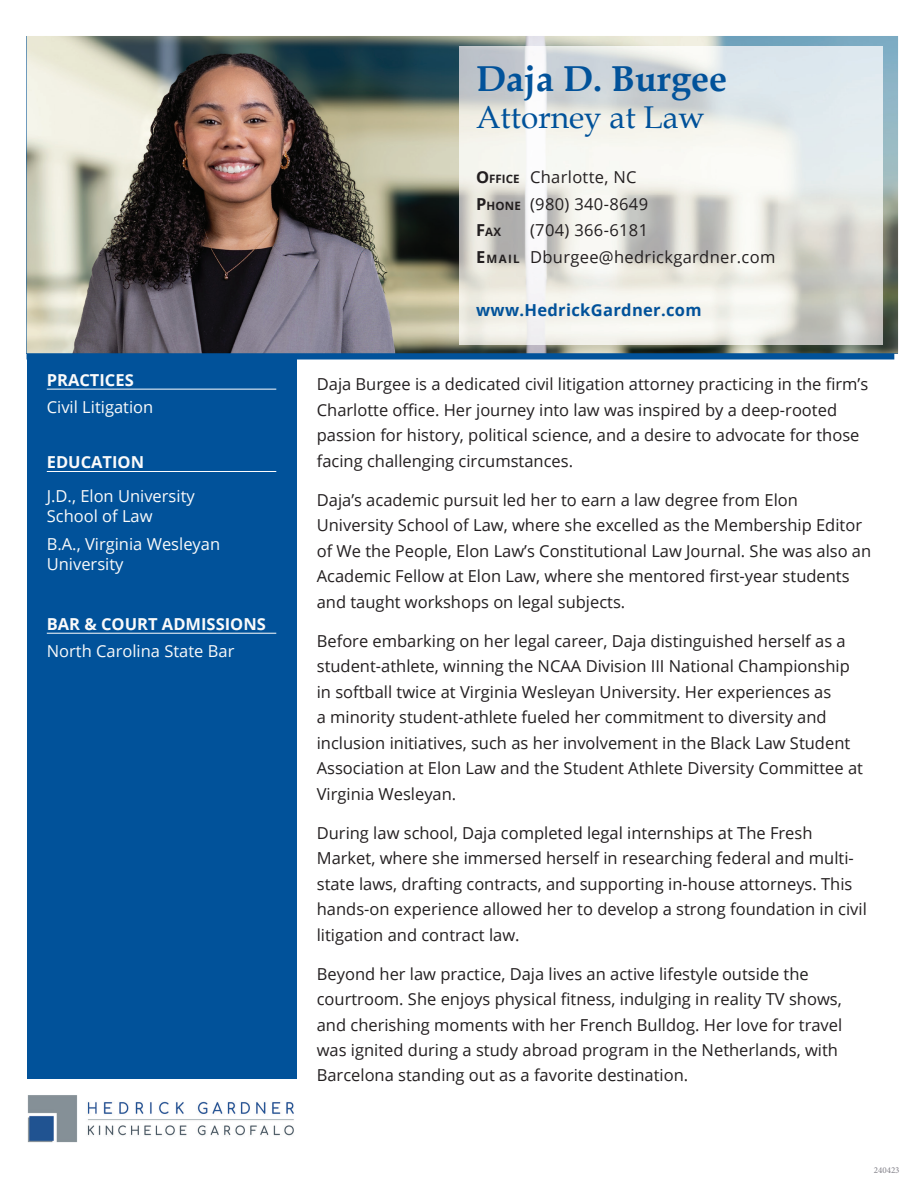
<style>
.page{position:relative;width:918px;height:1188px;background:#fff}
.page>*{position:absolute;margin:0;border:0;box-sizing:border-box;transform-origin:0 0}
.t1{font:700 36px "Book Antiqua";color:#01529a}
.t2{font:31.5px "Book Antiqua";color:#01529a}
.t3{font:16.5px/25.5px "Open Sans";color:#231f20}
.t4{font:16.5px/19.8px "Open Sans";color:#fafafa}
.t5{font:16.5px/26.5px "Open Sans";letter-spacing:.02em;color:#231f20}
.t6{font:700 16.5px "Open Sans";color:#fafafa}
.t7{font:700 16.5px "Open Sans";letter-spacing:.02em;color:#01529a}
.t8{font:700 11.55px "Open Sans";color:#231f20}
.t9{font:9px "Minion Pro";color:#807f87}
.s1{font-weight:700}
.s2{font-weight:700;font-size:11.55px}
.s3{font-size:16.5px}
</style>
<div class="page">
<img style="left:27px;top:36px;width:871px;height:317px">
<div style="left:27px;top:356px;width:270px;height:723px;background:#01529a"></div>
<hr style="left:47px;top:389px;width:229px;height:1px;background:#fff">
<hr style="left:47px;top:471px;width:229px;height:1px;background:#fff">
<hr style="left:47px;top:633px;width:229px;height:1px;background:#fff">
<div style="left:27px;top:353px;width:867px;height:6px;background:#01529a"></div>
<img style="left:459px;top:46px;width:424px;height:299px">
<img style="left:27px;top:1095px;width:267px;height:48px">
<p class="t6" style="left:47px;top:368px;width:89px">PRACTICES</p>
<p class="t4" style="left:47px;top:396px;width:108px">Civil Litigation</p>
<p class="t6" style="left:47px;top:451px;width:99px">EDUCATION</p>
<p class="t4" style="left:47px;top:485px;width:150px">J.D., Elon University<br>School of Law</p>
<p class="t4" style="left:47px;top:534px;width:175px">B.A., Virginia Wesleyan<br>University</p>
<p class="t6" style="left:47px;top:613px;width:221px">BAR &amp; COURT ADMISSIONS</p>
<p class="t4" style="left:47px;top:640px;width:189px">North Carolina State Bar</p>
<h1 class="t1" style="left:476px;top:54px;width:252px">Daja D. Burgee</h1>
<h2 class="t2" style="left:476px;top:96px;width:230px">Attorney at Law</h2>
<p class="t5" style="left:476px;top:164px;width:174px"><span class="s1">O</span><span class="s2">FFICE</span> Charlotte, NC<br><span class="s1">P</span><span class="s2">HONE</span> (980) 340-8649</p>
<p class="t8" style="left:476px;top:224px;width:27px"><span class="s3">F</span>AX</p>
<p class="t5" style="left:476px;top:217px;width:301px;text-indent:54px">(704) 366-6181<br><span class="s1">E</span><span class="s2">MAIL</span> Dburgee@hedrickgardner.com</p>
<p class="t7" style="left:476px;top:298px;width:227px">www.HedrickGardner.com</p>
<p class="t3" style="left:317px;top:371px;width:553px">Daja Burgee is a dedicated civil litigation attorney practicing in the firm’s Charlotte office. Her journey into law was inspired by a deep-rooted passion for history, political science, and a desire to advocate for those facing challenging circumstances.</p>
<p class="t3" style="left:317px;top:486px;width:556px">Daja’s academic pursuit led her to earn a law degree from Elon University School of Law, where she excelled as the Membership Editor of We the People, Elon Law’s Constitutional Law Journal. She was also an Academic Fellow at Elon Law, where she mentored first-year students and taught workshops on legal subjects.</p>
<p class="t3" style="left:317px;top:627px;width:548px">Before embarking on her legal career, Daja distinguished herself as a student-athlete, winning the NCAA Division III National Championship in softball twice at Virginia Wesleyan University. Her experiences as<br>a minority student-athlete fueled her commitment to diversity and inclusion initiatives, such as her involvement in the Black Law Student Association at Elon Law and the Student Athlete Diversity Committee at Virginia Wesleyan.</p>
<p class="t3" style="left:317px;top:819px;width:552px">During law school, Daja completed legal internships at The Fresh Market, where she immersed herself in researching federal and multi&shy;state laws, drafting contracts, and supporting in-house attorneys. This hands-on experience allowed her to develop a strong foundation in civil litigation and contract law.</p>
<p class="t3" style="left:317px;top:960px;width:527px">Beyond her law practice, Daja lives an active lifestyle outside the courtroom. She enjoys physical fitness, indulging in reality TV shows, and cherishing moments with her French Bulldog. Her love for travel was ignited during a study abroad program in the Netherlands, with Barcelona standing out as a favorite destination.</p>
<p class="t9" style="left:874px;top:1164px;width:27px">240423</p>
</div>
